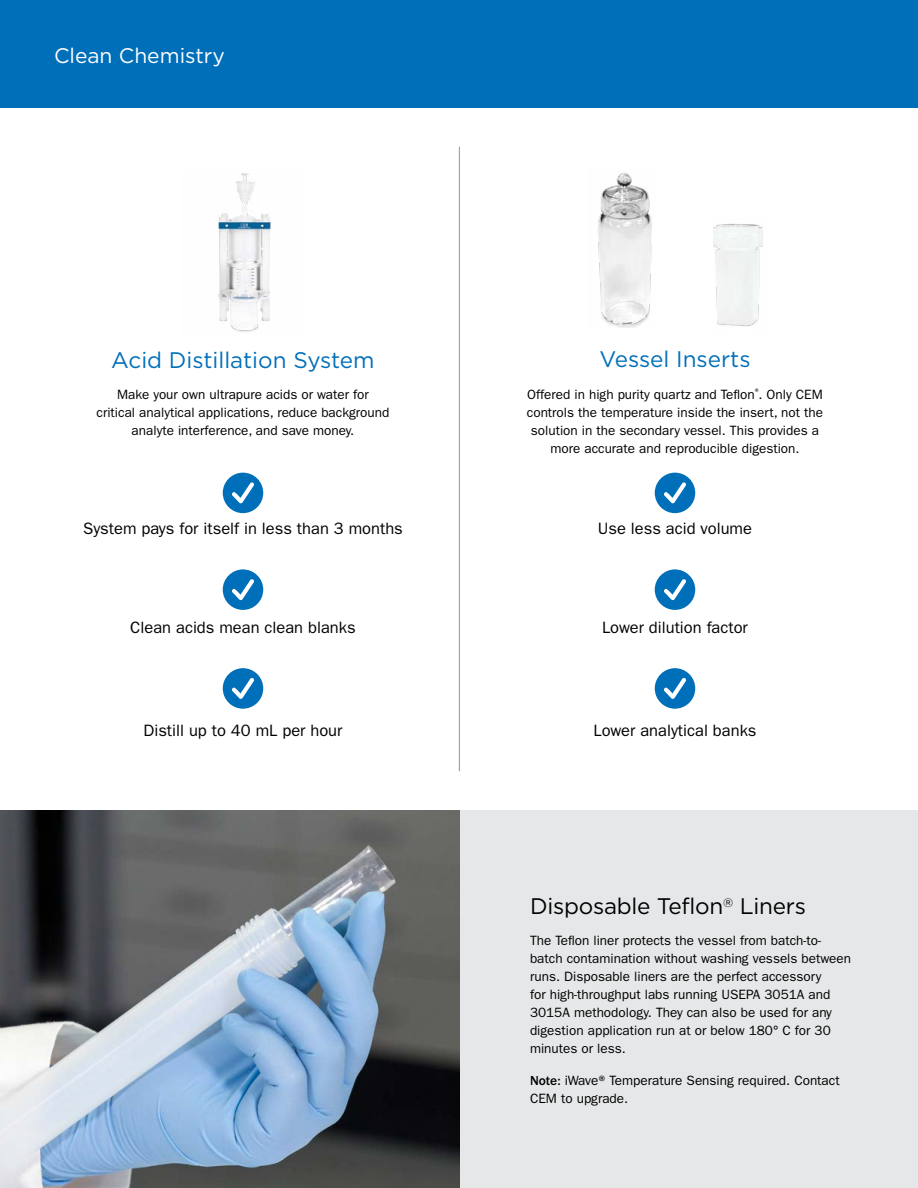
<style>
.page{position:relative;width:918px;height:1188px;background:#fff}
.page>*{position:absolute;margin:0;border:0;box-sizing:border-box;transform-origin:0 0}
.mini_heading{font:22.5px "Gotham HTF";color:#006fba}
.Medium_Heading{font:22.5px "Gotham HTF";letter-spacing:-.01em;color:#000}
.body_copy{font:21px "Gotham HTF";color:#fff}
.chart_copy{font:16.5px "ITC Franklin Gothic Std";color:#000}
.chart_copy-2{font:13.5px/18px "ITC Franklin Gothic Std";color:#000;text-align:center}
.s1{font-weight:500}
</style>
<div class="page">
<div style="left:459px;top:810px;width:459px;height:378px;background:#e6e7e8"></div>
<div style="left:0;top:0;width:918px;height:108px;background:#006fba"></div>
<hr style="left:917px;top:108px;width:1px;height:378px;background:#e6e7e8">
<hr style="left:459px;top:147px;width:1px;height:624px;background:#939598">
<img style="left:218px;top:173px;width:53px;height:159px">
<div style="left:223px;top:473px;width:40px;height:40px;background:#006fba;border-radius:50%"></div>
<svg style="left:232px;top:482px;width:22px;height:21px"></svg>
<div style="left:223px;top:569px;width:40px;height:41px;background:#006fba;border-radius:50%"></div>
<svg style="left:232px;top:579px;width:22px;height:21px"></svg>
<div style="left:223px;top:668px;width:40px;height:41px;background:#006fba;border-radius:50%"></div>
<svg style="left:232px;top:678px;width:22px;height:21px"></svg>
<img style="left:598px;top:172px;width:54px;height:156px">
<img style="left:713px;top:224px;width:50px;height:103px">
<div style="left:655px;top:473px;width:40px;height:40px;background:#006fba;border-radius:50%"></div>
<svg style="left:664px;top:482px;width:22px;height:21px"></svg>
<div style="left:655px;top:569px;width:40px;height:41px;background:#006fba;border-radius:50%"></div>
<svg style="left:664px;top:579px;width:22px;height:21px"></svg>
<div style="left:655px;top:668px;width:40px;height:41px;background:#006fba;border-radius:50%"></div>
<svg style="left:664px;top:678px;width:22px;height:21px"></svg>
<img style="left:0;top:810px;width:460px;height:378px">
<p class="body_copy" style="left:54px;top:44px;width:172px">Clean Chemistry</p>
<p class="mini_heading" style="left:111px;top:347px;width:265px">Acid Distillation System</p>
<p class="chart_copy-2" style="left:97px;top:386px;width:294px">Make your own ultrapure acids or water for critical analytical applications, reduce background analyte interference, and save money.</p>
<p class="mini_heading" style="left:599px;top:347px;width:153px">Vessel Inserts</p>
<p class="chart_copy-2" style="left:527px;top:385px;width:298px">Offered in high purity quartz and Teflon<sup>®</sup>. Only CEM controls the temperature inside the insert, not the solution in the secondary vessel. This provides a more accurate and reproducible digestion.</p>
<p class="chart_copy" style="left:83px;top:519px;width:321px">System pays for itself in less than 3 months</p>
<p class="chart_copy" style="left:598px;top:519px;width:156px">Use less acid volume</p>
<p class="chart_copy" style="left:130px;top:618px;width:227px">Clean acids mean clean blanks</p>
<p class="chart_copy" style="left:602px;top:618px;width:147px">Lower dilution factor</p>
<p class="chart_copy" style="left:144px;top:721px;width:200px">Distill up to 40 mL per hour</p>
<p class="chart_copy" style="left:593px;top:721px;width:165px">Lower analytical banks</p>
<p class="Medium_Heading" style="left:530px;top:893px;width:277px">Disposable Teflon<sup>®</sup> Liners</p>
<p class="chart_copy-2" style="left:530px;top:932px;width:323px;text-align:left">The Teflon liner protects the vessel from batch-to&shy;batch contamination without washing vessels between runs. Disposable liners are the perfect accessory<br>for high-throughput labs running USEPA 3051A and 3015A methodology. They can also be used for any digestion application run at or below 180° C for 30 minutes or less.</p>
<p class="chart_copy-2" style="left:530px;top:1071px;width:311px;text-align:left"><span class="s1">Note:</span> iWave® Temperature Sensing required. Contact<br>CEM to upgrade.</p>
</div>
